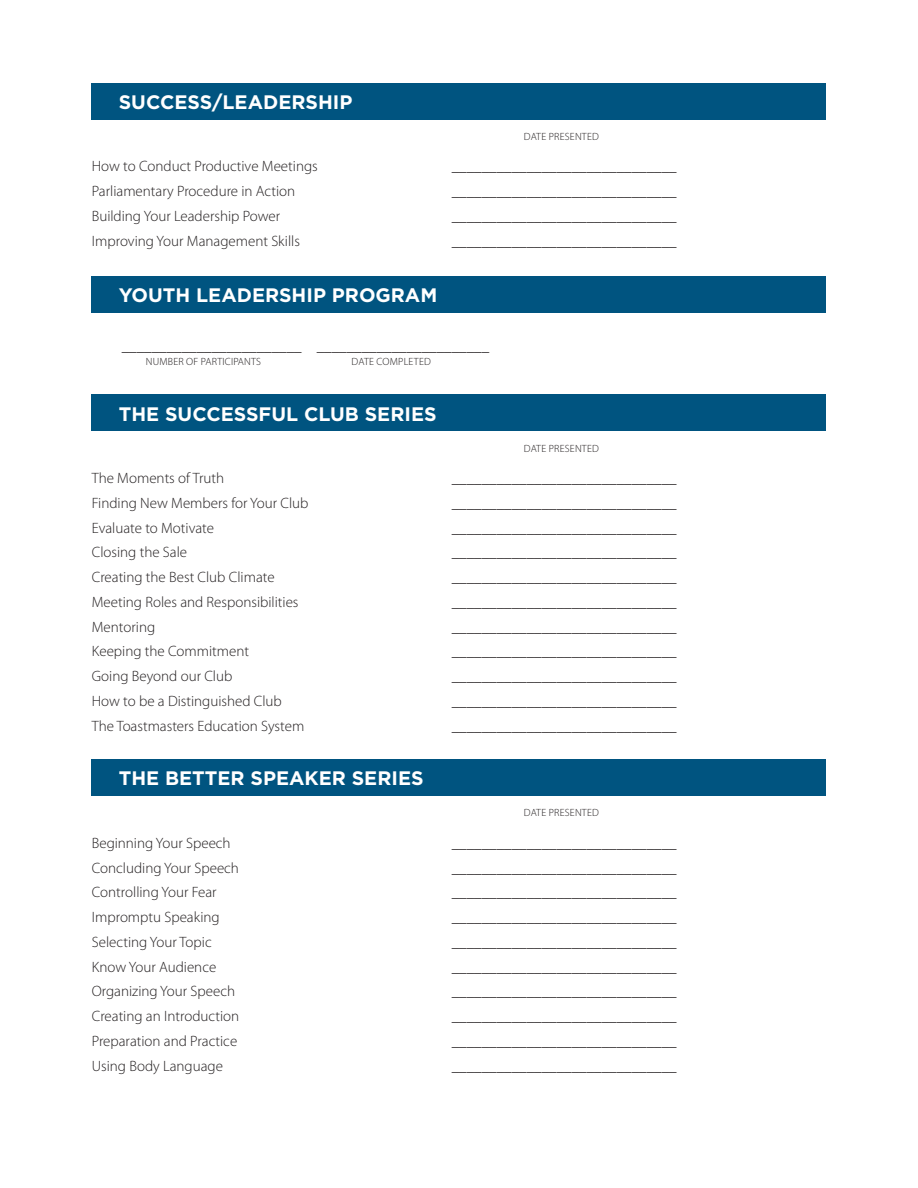
<style>
.page{position:relative;width:918px;height:1188px;background:#fff}
.page>*{position:absolute;margin:0;border:0;box-sizing:border-box;transform-origin:0 0}
.t1{font:700 19.5px "Gotham";color:#fff}
.t2{font:300 15px "Myriad Pro";color:#231f20}
.t3{font:300 10.5px "Myriad Pro";letter-spacing:.02em;color:#231f20}
</style>
<div class="page">
<div style="left:92px;top:83px;width:734px;height:37px;background:#005480"></div>
<div style="left:92px;top:276px;width:734px;height:37px;background:#005480"></div>
<div style="left:92px;top:394px;width:734px;height:37px;background:#005480"></div>
<div style="left:92px;top:759px;width:734px;height:37px;background:#005480"></div>
<h1 class="t1" style="left:119px;top:89px;width:235px">SUCCESS/LEADERSHIP</h1>
<p class="t3" style="left:524px;top:130px;width:77px">DATE PRESENTED</p>
<p class="t2" style="left:92px;top:157px;width:228px">How to Conduct Productive Meetings</p>
<p class="t2" style="left:452px;top:157px;width:226px">______________________________</p>
<p class="t2" style="left:92px;top:182px;width:205px">Parliamentary Procedure in Action</p>
<p class="t2" style="left:452px;top:182px;width:226px">______________________________</p>
<p class="t2" style="left:92px;top:207px;width:190px">Building Your Leadership Power</p>
<p class="t2" style="left:452px;top:207px;width:226px">______________________________</p>
<p class="t2" style="left:92px;top:232px;width:210px">Improving Your Management Skills</p>
<p class="t2" style="left:452px;top:232px;width:226px">______________________________</p>
<h1 class="t1" style="left:119px;top:282px;width:320px">YOUTH LEADERSHIP PROGRAM</h1>
<p class="t2" style="left:122px;top:337px;width:369px">________________________ _______________________</p>
<p class="t3" style="left:146px;top:355px;width:117px">NUMBER OF PARTICIPANTS</p>
<p class="t3" style="left:352px;top:355px;width:81px">DATE COMPLETED</p>
<h1 class="t1" style="left:119px;top:401px;width:319px">THE SUCCESSFUL CLUB SERIES</h1>
<p class="t2" style="left:92px;top:469px;width:134px">The Moments of Truth</p>
<p class="t3" style="left:524px;top:442px;width:77px">DATE PRESENTED</p>
<p class="t2" style="left:452px;top:469px;width:226px">______________________________</p>
<p class="t2" style="left:92px;top:494px;width:218px">Finding New Members for Your Club</p>
<p class="t2" style="left:452px;top:494px;width:226px">______________________________</p>
<p class="t2" style="left:92px;top:519px;width:124px">Evaluate to Motivate</p>
<p class="t2" style="left:452px;top:519px;width:226px">______________________________</p>
<p class="t2" style="left:92px;top:543px;width:97px">Closing the Sale</p>
<p class="t2" style="left:452px;top:543px;width:226px">______________________________</p>
<p class="t2" style="left:92px;top:568px;width:184px">Creating the Best Club Climate</p>
<p class="t2" style="left:452px;top:568px;width:226px">______________________________</p>
<p class="t2" style="left:92px;top:593px;width:208px">Meeting Roles and Responsibilities</p>
<p class="t2" style="left:452px;top:593px;width:226px">______________________________</p>
<p class="t2" style="left:92px;top:618px;width:65px">Mentoring</p>
<p class="t2" style="left:452px;top:618px;width:226px">______________________________</p>
<p class="t2" style="left:92px;top:642px;width:159px">Keeping the Commitment</p>
<p class="t2" style="left:452px;top:642px;width:226px">______________________________</p>
<p class="t2" style="left:92px;top:667px;width:142px">Going Beyond our Club</p>
<p class="t2" style="left:452px;top:667px;width:226px">______________________________</p>
<p class="t2" style="left:92px;top:692px;width:192px">How to be a Distinguished Club</p>
<p class="t2" style="left:452px;top:692px;width:226px">______________________________</p>
<p class="t2" style="left:92px;top:717px;width:214px">The Toastmasters Education System</p>
<p class="t2" style="left:452px;top:717px;width:226px">______________________________</p>
<h1 class="t1" style="left:119px;top:766px;width:306px">THE BETTER SPEAKER SERIES</h1>
<p class="t3" style="left:524px;top:807px;width:77px">DATE PRESENTED</p>
<p class="t2" style="left:92px;top:834px;width:140px">Beginning Your Speech</p>
<p class="t2" style="left:452px;top:834px;width:226px">______________________________</p>
<p class="t2" style="left:92px;top:859px;width:149px">Concluding Your Speech</p>
<p class="t2" style="left:452px;top:859px;width:226px">______________________________</p>
<p class="t2" style="left:92px;top:883px;width:126px">Controlling Your Fear</p>
<p class="t2" style="left:452px;top:883px;width:226px">______________________________</p>
<p class="t2" style="left:92px;top:908px;width:129px">Impromptu Speaking</p>
<p class="t2" style="left:452px;top:908px;width:226px">______________________________</p>
<p class="t2" style="left:92px;top:933px;width:121px">Selecting Your Topic</p>
<p class="t2" style="left:452px;top:933px;width:226px">______________________________</p>
<p class="t2" style="left:92px;top:958px;width:126px">Know Your Audience</p>
<p class="t2" style="left:452px;top:958px;width:226px">______________________________</p>
<p class="t2" style="left:92px;top:982px;width:145px">Organizing Your Speech</p>
<p class="t2" style="left:452px;top:982px;width:226px">______________________________</p>
<p class="t2" style="left:92px;top:1007px;width:149px">Creating an Introduction</p>
<p class="t2" style="left:452px;top:1007px;width:226px">______________________________</p>
<p class="t2" style="left:92px;top:1032px;width:147px">Preparation and Practice</p>
<p class="t2" style="left:452px;top:1032px;width:226px">______________________________</p>
<p class="t2" style="left:92px;top:1057px;width:133px">Using Body Language</p>
<p class="t2" style="left:452px;top:1057px;width:226px">______________________________</p>
</div>
